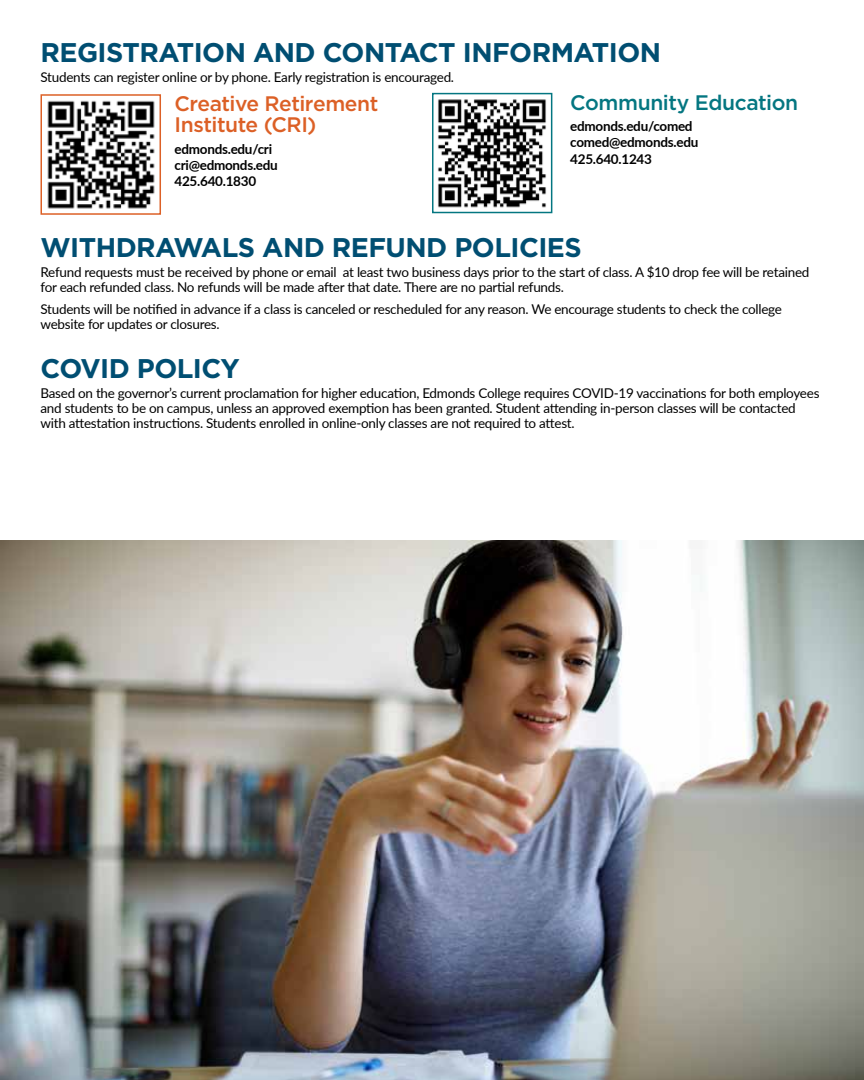
<style>
.page{position:relative;width:864px;height:1080px;background:#fff}
.page>*{position:absolute;margin:0;border:0;box-sizing:border-box;transform-origin:0 0}
.t1{font:700 27px "Gotham";letter-spacing:-.02em;color:#004e72}
.t2{font:500 21px/21px "Gotham";letter-spacing:-.025em;color:#dc6026}
.t3{font:500 21px "Gotham";letter-spacing:-.02em;color:#047681}
.t4{font:13.5px/15px "Lato";letter-spacing:-.02em;color:#000}
.t5{font:700 13.5px/16.2px "Lato";letter-spacing:-.02em;color:#000}
</style>
<div class="page">
<img style="left:438px;top:99px;width:108px;height:109px">
<div style="left:432px;top:93px;width:120px;height:120px;border:2px solid #047681"></div>
<img style="left:47px;top:100px;width:108px;height:109px">
<div style="left:40px;top:94px;width:121px;height:121px;border:2px solid #dc6026"></div>
<img style="left:0;top:540px;width:864px;height:540px">
<h1 class="t1" style="left:40px;top:35px;width:622px">REGISTRATION AND CONTACT INFORMATION</h1>
<p class="t4" style="left:40px;top:70px;width:415px">Students can register online or by phone. Early registration is encouraged.</p>
<h2 class="t2" style="left:175px;top:93px;width:205px">Creative Retirement<br>Institute (CRI)</h2>
<p class="t5" style="left:175px;top:140px;width:105px">edmonds.edu/cri cri@edmonds.edu<br>425.640.1830</p>
<h2 class="t3" style="left:570px;top:88px;width:229px">Community Education</h2>
<p class="t5" style="left:570px;top:118px;width:130px">edmonds.edu/comed comed@edmonds.edu<br>425.640.1243</p>
<h1 class="t1" style="left:40px;top:229px;width:543px">WITHDRAWALS AND REFUND POLICIES</h1>
<p class="t4" style="left:40px;top:264px;width:770px">Refund requests must be received by phone or email at least two business days prior to the start of class. A $10 drop fee will be retained for each refunded class. No refunds will be made after that date. There are no partial refunds.</p>
<p class="t4" style="left:40px;top:301px;width:743px">Students will be notified in advance if a class is canceled or rescheduled for any reason. We encourage students to check the college website for updates or closures.</p>
<h1 class="t1" style="left:40px;top:350px;width:201px">COVID POLICY</h1>
<p class="t4" style="left:40px;top:385px;width:781px">Based on the governor’s current proclamation for higher education, Edmonds College requires COVID-19 vaccinations for both employees and students to be on campus, unless an approved exemption has been granted. Student attending in-person classes will be contacted with attestation instructions. Students enrolled in online-only classes are not required to attest.</p>
</div>
